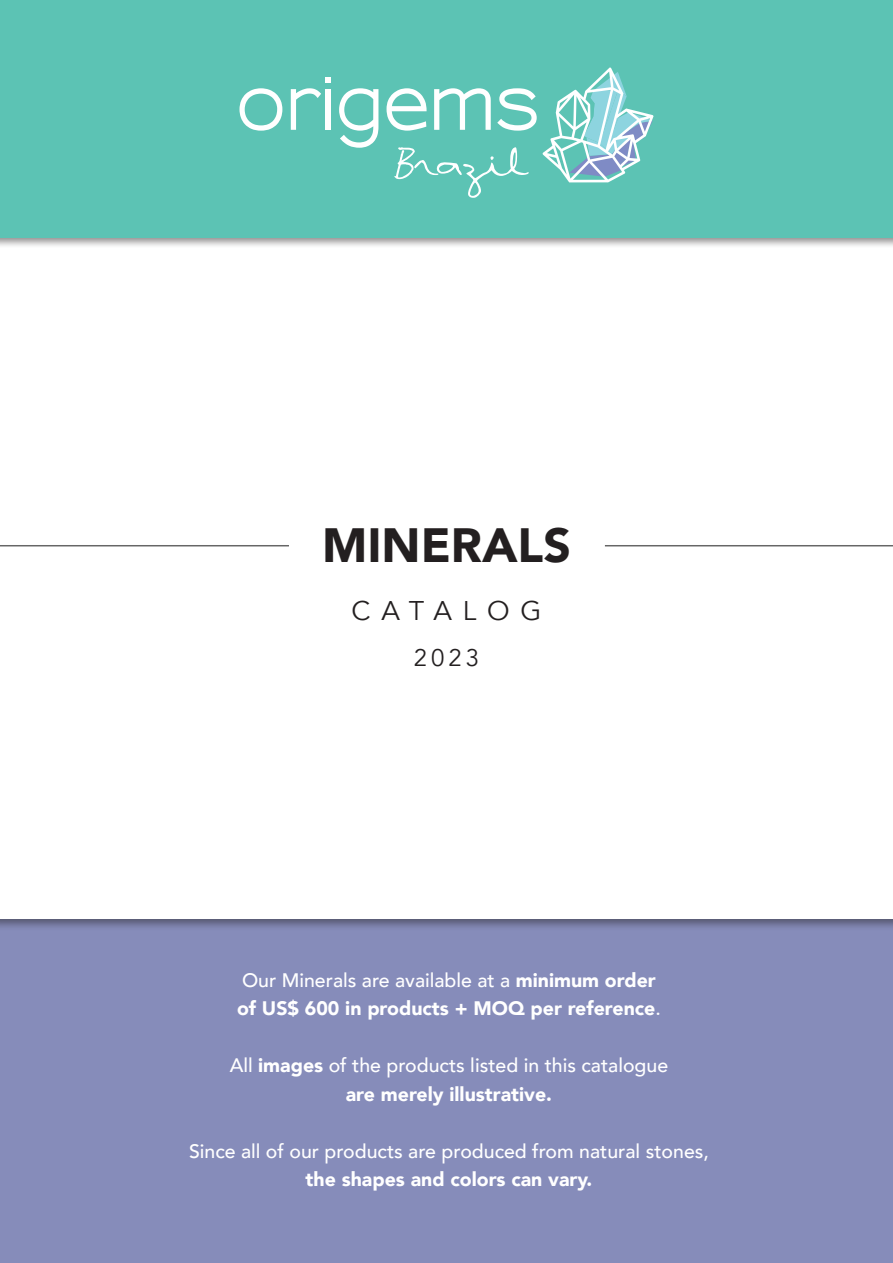
<style>
.page{position:relative;width:893px;height:1263px;background:#fff}
.page>*{position:absolute;margin:0;border:0;box-sizing:border-box;transform-origin:0 0}
.t1{font:900 48px "Avenir";color:#231f20}
.t2{font:27px "Avenir";letter-spacing:.4em;color:#231f20}
.t3{font:24px "Avenir";color:#231f20}
.t4{font:500 19.5px/28.5px "Avenir";color:#fff;text-align:center}
.t5{font:900 19.5px/28.5px "Avenir";color:#fff}
.s1{font-weight:500}
.s2{font-weight:900}
</style>
<div class="page">
<div style="left:0;top:838px;width:893px;height:425px;background:#868cba"></div>
<div style="left:0;top:0;width:893px;height:918px;background:#fff"></div>
<div style="left:0;top:0;width:893px;height:249px;background:#231f20;opacity:.5"></div>
<div style="left:0;top:0;width:893px;height:237px;background:#5cc3b4"></div>
<svg style="left:387px;top:88px;width:40px;height:43px"></svg>
<svg style="left:497px;top:88px;width:40px;height:43px"></svg>
<svg style="left:239px;top:88px;width:43px;height:43px"></svg>
<svg style="left:291px;top:78px;width:39px;height:52px"></svg>
<svg style="left:339px;top:88px;width:39px;height:60px"></svg>
<svg style="left:434px;top:88px;width:57px;height:42px"></svg>
<svg style="left:394px;top:147px;width:135px;height:51px"></svg>
<svg style="left:543px;top:67px;width:110px;height:115px"></svg>
<hr style="left:0;top:545px;width:289px;height:1px;background:#000">
<hr style="left:605px;top:545px;width:288px;height:1px;background:#000">
<h1 class="t1" style="left:322px;top:504px;width:250px">MINERALS</h1>
<h2 class="t2" style="left:352px;top:595px;width:191px">CATALOG</h2>
<p class="t3" style="left:414px;top:643px;width:67px">2023</p>
<p class="t5" style="left:237px;top:965px;width:425px"><span class="s1">Our Minerals are available at a</span> minimum order of US$ 600 in products + MOQ per reference<span class="s1">.</span></p>
<p class="t4" style="left:230px;top:1050px;width:440px">All <span class="s2">images</span> of the products listed in this catalogue <span class="s2">are merely illustrative.</span></p>
<p class="t4" style="left:189px;top:1136px;width:521px">Since all of our products are produced from natural stones,</p>
<p class="t5" style="left:306px;top:1165px;width:288px">the shapes and colors can vary.</p>
</div>
